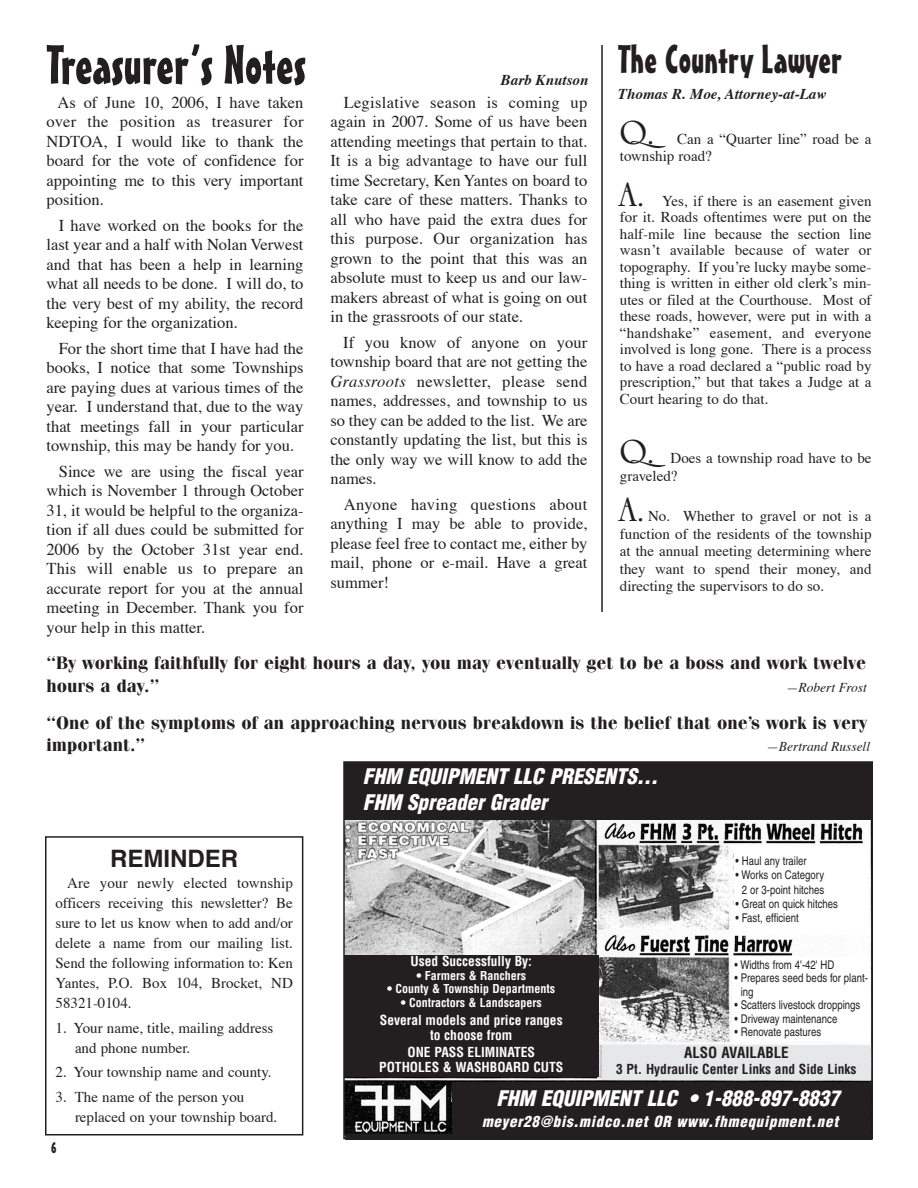
<style>
.page{position:relative;width:918px;height:1188px;background:#fff}
.page>*{position:absolute;margin:0;border:0;box-sizing:border-box;transform-origin:0 0}
.t1{font:54px "Mister Earl BT";color:#231f20}
.t2{font:39px "Mister Earl BT";color:#231f20}
.t3{font:700 36px "University Roman BT";color:#231f20}
.t4{font:700 24px "Helvetica";color:#231f20}
.t5{font:italic 900 condensed 21px/25.2px "Helvetica";color:#fff}
.t6{font:700 18px/22px "Fenice";color:#231f20}
.t7{font:16.5px/19.5px "Times";color:#231f20;text-align:justify}
.t8{font:15px/16.5px "Times";color:#231f20}
.t9{font:italic 900 condensed 15px "Helvetica";color:#fff}
.t10{font:italic 700 15px "Times";color:#231f20}
.t11{font:700 condensed 15px "Helvetica";color:#231f20}
.t12{font:15px "Mister Earl BT";color:#231f20}
.t13{font:700 condensed 13.5px/15px "Helvetica";color:#fff;text-align:center}
.t14{font:700 condensed 13.5px "Helvetica";color:#231f20}
.t15{font:italic 13.5px "Times";color:#231f20}
.t16{font:12px/14.4px "Helvetica";color:#231f20;text-align:center;scale:.8 1}
.t17{font:700 condensed 12px "Helvetica";color:#fff}
.s1{font-style:italic}
</style>
<div class="page">
<div style="left:45px;top:836px;width:258px;height:300px;border:2px solid #231f20"></div>
<img style="left:346px;top:820px;width:524px;height:314px">
<div style="left:344px;top:762px;width:528px;height:58px;background:#231f20"></div>
<div style="left:344px;top:955px;width:255px;height:121px;background:#231f20"></div>
<div style="left:452px;top:1082px;width:418px;height:56px;background:#231f20"></div>
<div style="left:602px;top:1045px;width:269px;height:35px;background:#e6e7e9"></div>
<div style="left:734px;top:846px;width:134px;height:89px;background:#fff"></div>
<div style="left:733px;top:957px;width:137px;height:85px;background:#fff"></div>
<div style="left:345px;top:1134px;width:528px;height:6px;background:#231f20"></div>
<hr style="left:601px;top:45px;width:2px;height:567px;background:#231f20">
<h1 class="t1" style="left:46px;top:46px;width:261px">Treasurer’s Notes</h1>
<p class="t7" style="left:47px;top:94px;width:259px;text-indent:11px">As of June 10, 2006, I have taken over the position as treasurer for NDTOA, I would like to thank the board for the vote of confidence for appointing me to this very important position.</p>
<p class="t7" style="left:47px;top:217px;width:259px;text-indent:12px">I have worked on the books for the last year and a half with Nolan Verwest and that has been a help in learning what all needs to be done. I will do, to the very best of my ability, the record keeping for the organization.</p>
<p class="t7" style="left:47px;top:340px;width:259px;text-indent:12px">For the short time that I have had the books, I notice that some Townships are paying dues at various times of the year. I understand that, due to the way that meetings fall in your particular township, this may be handy for you.</p>
<p class="t7" style="left:47px;top:463px;width:259px;text-indent:12px">Since we are using the fiscal year which is November 1 through October 31, it would be helpful to the organiza&shy;tion if all dues could be submitted for 2006 by the October 31st year end.<br>This will enable us to prepare an accurate report for you at the annual meeting in December. Thank you for your help in this matter.</p>
<p class="t10" style="left:501px;top:73px;width:89px">Barb Knutson</p>
<p class="t7" style="left:330px;top:94px;width:259px;text-indent:13px">Legislative season is coming up again in 2007. Some of us have been attending meetings that pertain to that.<br>It is a big advantage to have our full time Secretary, Ken Yantes on board to take care of these matters. Thanks to all who have paid the extra dues for this purpose. Our organization has grown to the point that this was an absolute must to keep us and our law&shy;makers abreast of what is going on out in the grassroots of our state.</p>
<p class="t7" style="left:330px;top:334px;width:259px;text-indent:13px">If you know of anyone on your township board that are not getting the <span class="s1">Grassroots</span> newsletter, please send names, addresses, and township to us so they can be added to the list. We are constantly updating the list, but this is the only way we will know to add the names.</p>
<p class="t7" style="left:330px;top:496px;width:259px;text-indent:13px">Anyone having questions about anything I may be able to provide, please feel free to contact me, either by mail, phone or e-mail. Have a great summer!</p>
<h2 class="t2" style="left:618px;top:46px;width:225px">The Country Lawyer</h2>
<p class="t10" style="left:618px;top:88px;width:210px">Thomas R. Moe, Attorney-at-Law</p>
<h3 class="t3" style="left:620px;top:119px;width:48px">Q.</h3>
<p class="t8" style="left:620px;top:132px;width:253px;line-height:17.4px;text-indent:57px">Can a ìQuarter lineî road be a township road?</p>
<h3 class="t3" style="left:620px;top:180px;width:26px">A.</h3>
<p class="t8" style="left:620px;top:194px;width:253px;text-align:justify;text-indent:42px">Yes, if there is an easement given for it. Roads oftentimes were put on the half-mile line because the section line wasnít available because of water or topography. If youíre lucky maybe some&shy;thing is written in either old clerkís min&shy;utes or filed at the Courthouse. Most of these roads, however, were put in with a ìhandshakeî easement, and everyone involved is long gone. There is a process to have a road declared a ìpublic road by prescription,î but that takes a Judge at a Court hearing to do that.</p>
<h3 class="t3" style="left:620px;top:438px;width:48px">Q.</h3>
<p class="t8" style="left:620px;top:451px;width:253px;line-height:17.4px;text-indent:51px">Does a township road have to be graveled?</p>
<h3 class="t3" style="left:620px;top:496px;width:26px">A.</h3>
<p class="t8" style="left:620px;top:509px;width:253px;line-height:17.4px;text-align:justify;text-indent:28px">No. Whether to gravel or not is a function of the residents of the township at the annual meeting determining where they want to spend their money, and directing the supervisors to do so.</p>
<p class="t6" style="left:46px;top:654px;width:821px">“By working faithfully for eight hours a day, you may eventually get to be a boss and work twelve hours a day.”</p>
<p class="t15" style="left:787px;top:681px;width:82px">óRobert Frost</p>
<p class="t6" style="left:46px;top:713px;width:822px">“One of the symptoms of an approaching nervous breakdown is the belief that one’s work is very important.”</p>
<p class="t15" style="left:767px;top:741px;width:105px">óBertrand Russell</p>
<h3 class="t4" style="left:110px;top:849px;width:129px">REMINDER</h3>
<p class="t8" style="left:56px;top:875px;width:239px;line-height:20px;text-align:justify;text-indent:12px">Are your newly elected township officers receiving this newsletter? Be sure to let us know when to add and/or delete a name from our mailing list.<br>Send the following information to: Ken Yantes, P.O. Box 104, Brocket, ND 58321-0104.</p>
<p class="t8" style="left:75px;top:1019px;width:200px;line-height:20px;text-indent:-20px">1. Your name, title, mailing address and phone number.</p>
<p class="t8" style="left:56px;top:1065px;width:218px">2. Your township name and county.</p>
<p class="t8" style="left:75px;top:1088px;width:204px;line-height:20px;text-indent:-20px">3. The name of the person you replaced on your township board.</p>
<p class="t12" style="left:51px;top:1143px;width:7px">6</p>
<p class="t5" style="left:363px;top:766px;width:301px">FHM EQUIPMENT LLC PRESENTS…<br>FHM Spreader Grader</p>
<p class="t16" style="left:736px;top:854px;width:90px">• Haul any trailer</p>
<p class="t16" style="left:736px;top:869px;width:112px">• Works on Category<br>2 or 3-point hitches</p>
<p class="t16" style="left:736px;top:898px;width:129px">• Great on quick hitches</p>
<p class="t16" style="left:736px;top:912px;width:80px">• Fast, efficient</p>
<p class="t16" style="left:735px;top:958px;width:126px">• Widths from 4'-42' HD</p>
<p class="t16" style="left:741px;top:972px;width:161px;line-height:13.5px;text-align:left;text-indent:-6px">• Prepares seed beds for plant&shy;ing</p>
<p class="t16" style="left:735px;top:999px;width:159px">• Scatters livestock droppings</p>
<p class="t16" style="left:735px;top:1012px;width:130px">• Driveway maintenance</p>
<p class="t16" style="left:735px;top:1026px;width:110px">• Renovate pastures</p>
<p class="t13" style="left:411px;top:955px;width:123px">Used Successfully By:</p>
<p class="t17" style="left:416px;top:971px;width:111px">• Farmers &amp; Ranchers</p>
<p class="t17" style="left:387px;top:984px;width:169px">• County &amp; Township Departments</p>
<p class="t17" style="left:401px;top:998px;width:142px">• Contractors &amp; Landscapers</p>
<p class="t13" style="left:380px;top:1013px;width:184px">Several models and price ranges to choose from</p>
<p class="t13" style="left:379px;top:1046px;width:186px">ONE PASS ELIMINATES<br>POTHOLES &amp; WASHBOARD CUTS</p>
<p class="t5" style="left:496px;top:1088px;width:349px">FHM EQUIPMENT LLC • 1-888-897-8837</p>
<p class="t9" style="left:482px;top:1116px;width:361px">meyer28@bis.midco.net OR www.fhmequipment.net</p>
<p class="t11" style="left:684px;top:1046px;width:106px">ALSO AVAILABLE</p>
<p class="t14" style="left:616px;top:1064px;width:242px">3 Pt. Hydraulic Center Links and Side Links</p>
</div>
